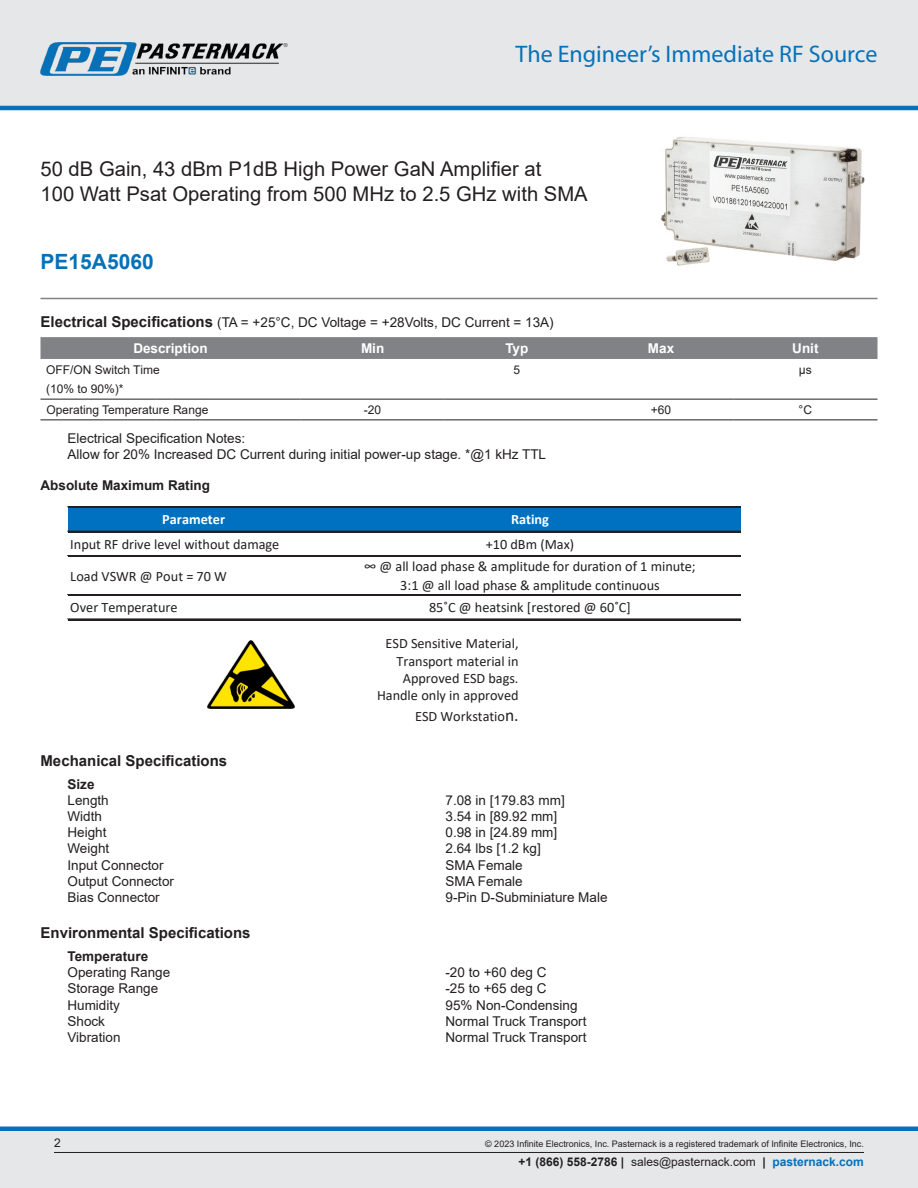
<style>
.page{position:relative;width:918px;height:1188px;background:#fff}
.page>*{position:absolute;margin:0;border:0;box-sizing:border-box;transform-origin:0 0}
.t1{font:24px "Myriad Pro";color:#0671b9}
.Branded_Part_No{font:700 21px "Arial";color:#0671b9}
.Web_Description_Para{font:20.25px/24.3px "Arial";color:#231f20}
.Head1{font:700 15px "Arial";color:#231f20}
.t2{font:14.25px/17.4px "Calibri";color:#231f20;text-align:center}
.t3{font:700 14.25px "Calibri";color:#fff}
.Specs_Para{font:13.5px "Arial";color:#231f20}
.Specs_Notes_Para{font:13.5px/16.2px "Arial";color:#231f20}
.Head1-2{font:13.5px "Arial";color:#231f20}
.Table_Header{font:700 13.5px "Arial";color:#fff}
.Head2{font:700 13.5px "Arial";color:#231f20}
.Head2_after_Head1{font:700 13.5px "Arial";color:#231f20}
.Table_Body_Left{font:12px/19.5px "Arial";color:#231f20}
.Table_Body{font:12px "Arial";color:#231f20}
.Copyright_disclaimer{font:9px "Arial";color:#231f20}
.s1{font-weight:700;font-size:15px}
.s2{font-size:17.55px}
.s3{font-weight:700}
.s4{font-weight:700;color:#0671b9}
</style>
<div class="page">
<div style="left:0;top:0;width:918px;height:108px;background:#e6e7e9"></div>
<hr style="left:0;top:106px;width:918px;height:4px;background:#0671b9">
<img style="left:40px;top:42px;width:248px;height:34px">
<div style="left:0;top:1131px;width:918px;height:57px;background:#e6e7e9"></div>
<div style="left:0;top:1126px;width:918px;height:5px;background:#0671b9"></div>
<hr style="left:54px;top:1152px;width:810px;height:1px;background:#231f20">
<hr style="left:40px;top:298px;width:838px;height:1px;background:#808285">
<img style="left:660px;top:137px;width:205px;height:129px">
<div style="left:40px;top:337px;width:838px;height:22px;background:#808285"></div>
<hr style="left:40px;top:399px;width:115px;height:1px;background:#231f20">
<svg style="left:155px;top:399px;width:47px;height:1px"></svg>
<hr style="left:202px;top:399px;width:99px;height:1px;background:#231f20">
<hr style="left:301px;top:399px;width:144px;height:1px;background:#231f20">
<hr style="left:445px;top:399px;width:144px;height:1px;background:#231f20">
<hr style="left:589px;top:399px;width:144px;height:1px;background:#231f20">
<hr style="left:733px;top:399px;width:144px;height:1px;background:#231f20">
<hr style="left:40px;top:420px;width:115px;height:1px;background:#231f20">
<svg style="left:155px;top:420px;width:47px;height:1px"></svg>
<hr style="left:202px;top:420px;width:99px;height:1px;background:#231f20">
<hr style="left:301px;top:420px;width:144px;height:1px;background:#231f20">
<hr style="left:445px;top:420px;width:144px;height:1px;background:#231f20">
<hr style="left:589px;top:420px;width:144px;height:1px;background:#231f20">
<hr style="left:733px;top:420px;width:144px;height:1px;background:#231f20">
<div style="left:68px;top:508px;width:672px;height:24px;background:#0070c0"></div>
<hr style="left:68px;top:507px;width:672px;height:1px;background:#231f20">
<hr style="left:68px;top:531px;width:672px;height:2px;background:#231f20">
<hr style="left:68px;top:555px;width:672px;height:2px;background:#231f20">
<hr style="left:68px;top:594px;width:672px;height:2px;background:#231f20">
<hr style="left:68px;top:619px;width:672px;height:1px;background:#231f20">
<img style="left:208px;top:640px;width:87px;height:69px">
<h1 class="t1" style="left:516px;top:39px;width:363px">The Engineer’s Immediate RF Source</h1>
<h1 class="Web_Description_Para" style="left:40px;top:157px;width:549px">50 dB Gain, 43 dBm P1dB High Power GaN Amplifier at<br>100 Watt Psat Operating from 500 MHz to 2.5 GHz with SMA</h1>
<p class="Branded_Part_No" style="left:40px;top:247px;width:115px">PE15A5060</p>
<p class="Head1-2" style="left:40px;top:313px;width:515px"><span class="s1">Electrical Specifications</span> (TA = +25°C, DC Voltage = +28Volts, DC Current = 13A)</p>
<p class="Table_Header" style="left:133px;top:339px;width:76px">Description</p>
<p class="Table_Header" style="left:361px;top:339px;width:25px">Min</p>
<p class="Table_Header" style="left:505px;top:339px;width:25px">Typ</p>
<p class="Table_Header" style="left:648px;top:339px;width:28px">Max</p>
<p class="Table_Header" style="left:792px;top:339px;width:28px">Unit</p>
<p class="Table_Body_Left" style="left:46px;top:360px;width:115px">OFF/ON Switch Time (10% to 90%)*</p>
<p class="Table_Body" style="left:514px;top:361px;width:8px">5</p>
<p class="Table_Body" style="left:799px;top:361px;width:14px">µs</p>
<p class="Table_Body_Left" style="left:46px;top:400px;width:163px">Operating Temperature Range</p>
<p class="Table_Body" style="left:364px;top:401px;width:19px">-20</p>
<p class="Table_Body" style="left:651px;top:401px;width:22px">+60</p>
<p class="Table_Body" style="left:799px;top:401px;width:15px">°C</p>
<p class="Specs_Notes_Para" style="left:68px;top:430px;width:480px">Electrical Specification Notes:<br>Allow for 20% Increased DC Current during initial power-up stage. *@1 kHz TTL</p>
<p class="Head2" style="left:40px;top:476px;width:171px">Absolute Maximum Rating</p>
<p class="t3" style="left:162px;top:510px;width:64px">Parameter</p>
<p class="t3" style="left:511px;top:510px;width:39px">Rating</p>
<p class="t2" style="left:70px;top:535px;width:211px">Input RF drive level without damage</p>
<p class="t2" style="left:486px;top:535px;width:90px">+10 dBm (Max)</p>
<p class="t2" style="left:70px;top:567px;width:158px">Load VSWR @ Pout = 70 W</p>
<p class="t2" style="left:364px;top:556px;width:333px;line-height:18.9px">∞ @ all load phase &amp; amplitude for duration of 1 minute;<br>3:1 @ all load phase &amp; amplitude continuous</p>
<p class="t2" style="left:70px;top:598px;width:109px">Over Temperature</p>
<p class="t2" style="left:429px;top:598px;width:203px">85˚C @ heatsink [restored @ 60˚C]</p>
<p class="t2" style="left:377px;top:634px;width:143px;text-align:right">ESD Sensitive Material,<br>Transport material in<br>Approved ESD bags.<br>Handle only in approved</p>
<p class="t2" style="left:415px;top:707px;width:105px">ESD Workstatio<span class="s2">n.</span></p>
<p class="Head1" style="left:40px;top:750px;width:188px">Mechanical Specifications</p>
<p class="Head2_after_Head1" style="left:68px;top:774px;width:29px">Size</p>
<p class="Specs_Para" style="left:68px;top:791px;width:43px">Length</p>
<p class="Specs_Para" style="left:446px;top:791px;width:121px">7.08 in [179.83 mm]</p>
<p class="Specs_Para" style="left:68px;top:807px;width:36px">Width</p>
<p class="Specs_Para" style="left:446px;top:807px;width:113px">3.54 in [89.92 mm]</p>
<p class="Specs_Para" style="left:68px;top:823px;width:41px">Height</p>
<p class="Specs_Para" style="left:446px;top:823px;width:113px">0.98 in [24.89 mm]</p>
<p class="Specs_Para" style="left:68px;top:839px;width:43px">Weight</p>
<p class="Specs_Para" style="left:446px;top:839px;width:97px">2.64 lbs [1.2 kg]</p>
<p class="Specs_Para" style="left:68px;top:856px;width:98px">Input Connector</p>
<p class="Specs_Para" style="left:446px;top:856px;width:79px">SMA Female</p>
<p class="Specs_Para" style="left:68px;top:872px;width:108px">Output Connector</p>
<p class="Specs_Para" style="left:446px;top:872px;width:79px">SMA Female</p>
<p class="Specs_Para" style="left:68px;top:888px;width:94px">Bias Connector</p>
<p class="Specs_Para" style="left:446px;top:888px;width:164px">9-Pin D-Subminiature Male</p>
<p class="Head1" style="left:40px;top:922px;width:212px">Environmental Specifications</p>
<p class="Head2_after_Head1" style="left:68px;top:947px;width:82px">Temperature</p>
<p class="Specs_Para" style="left:68px;top:963px;width:104px">Operating Range</p>
<p class="Specs_Para" style="left:446px;top:963px;width:102px">-20 to +60 deg C</p>
<p class="Specs_Para" style="left:68px;top:979px;width:92px">Storage Range</p>
<p class="Specs_Para" style="left:446px;top:979px;width:102px">-25 to +65 deg C</p>
<p class="Specs_Para" style="left:68px;top:996px;width:54px">Humidity</p>
<p class="Specs_Para" style="left:446px;top:996px;width:134px">95% Non-Condensing</p>
<p class="Specs_Para" style="left:68px;top:1012px;width:39px">Shock</p>
<p class="Specs_Para" style="left:446px;top:1012px;width:143px">Normal Truck Transport</p>
<p class="Specs_Para" style="left:68px;top:1028px;width:55px">Vibration</p>
<p class="Specs_Para" style="left:446px;top:1028px;width:143px">Normal Truck Transport</p>
<p class="Table_Body_Left" style="left:54px;top:1133px;width:8px">2</p>
<p class="Copyright_disclaimer" style="left:485px;top:1138px;width:380px">© 2023 Infinite Electronics, Inc. Pasternack is a registered trademark of Infinite Electronics, Inc.</p>
<p class="Table_Body_Left" style="left:519px;top:1152px;width:347px"><span class="s3">+1 (866) 558-2786 |</span> sales@pasternack.com <span class="s3">|</span> <span class="s4">pasternack.com</span></p>
</div>
